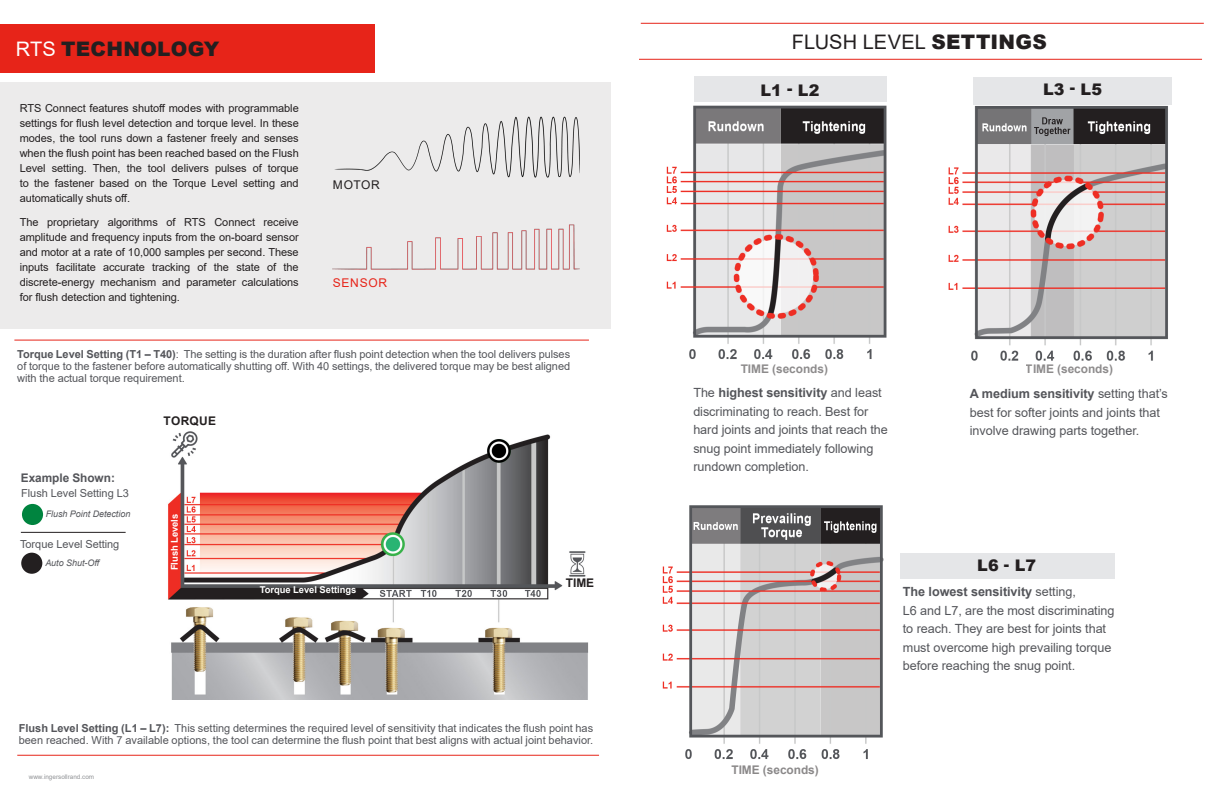
<style>
.page{position:relative;width:1224px;height:792px;background:#fff}
.page>*{position:absolute;margin:0;border:0;box-sizing:border-box;transform-origin:0 0}
.ChartBody{font:20px "Arial";letter-spacing:.005em;color:#231f20}
.ChartBody-2{font:900 20px "Arial";letter-spacing:.01em;color:#231f20}
.t1{font:900 16px "Arial";letter-spacing:.015em;color:#231f20}
.t2{font:12.6px/18.4px "Arial";letter-spacing:-.005em;color:#54555a}
.ChartBody-3{font:12px "Arial";letter-spacing:.065em;color:#e72419}
.ChartBody-4{font:12px "Arial";letter-spacing:.05em;color:#231f20}
.t3{font:700 11.9px "Arial";letter-spacing:-.005em;color:#231f20}
.t4{font:700 11.8px "Arial";letter-spacing:-.005em;color:#54555a}
.t5{font:11px/15px "Arial";letter-spacing:-.005em;color:#231f20;text-align:justify}
.t6{font:11px/12px "Arial";color:#54555a;text-align:justify}
.t7{font:700 9.4px "Arial";letter-spacing:-.005em;color:#fff}
.t8{font:italic 9px "Arial";letter-spacing:-.005em;color:#54555a}
.t9{font:6.4px "Arial";color:#919396}
.s1{font-weight:400;color:#fff}
.s2{font-weight:700}
.s3{font-weight:900}
</style>
<div class="page">
<div style="left:0;top:82px;width:611px;height:246px;background:#ecebeb"></div>
<div style="left:973px;top:78px;width:199px;height:27px;background:#e5e6e8"></div>
<div style="left:900px;top:553px;width:215px;height:26px;background:#e5e6e8"></div>
<hr style="left:14px;top:340px;width:575px;height:1px;background:#e72419">
<div style="left:0;top:24px;width:374px;height:49px;background:#e72419"></div>
<img style="left:666px;top:105px;width:221px;height:254px">
<img style="left:168px;top:431px;width:421px;height:268px">
<div style="left:22px;top:504px;width:21px;height:21px;background:#00843f;border-radius:50%"></div>
<div style="left:21px;top:553px;width:21px;height:21px;background:#231f20;border-radius:50%"></div>
<hr style="left:21px;top:532px;width:105px;height:1px;background:#231f20">
<img style="left:948px;top:105px;width:220px;height:256px">
<img style="left:662px;top:505px;width:222px;height:254px">
<div style="left:694px;top:76px;width:193px;height:26px;background:#e5e6e8"></div>
<hr style="left:639px;top:59px;width:563px;height:1px;background:#e72419">
<hr style="left:641px;top:23px;width:563px;height:1px;background:#e72419">
<hr style="left:17px;top:755px;width:582px;height:1px;background:#e72419">
<img style="left:334px;top:116px;width:246px;height:62px">
<img style="left:332px;top:224px;width:248px;height:46px">
<p class="ChartBody-2" style="left:16px;top:34px;width:205px"><span class="s1">RTS</span> TECHNOLOGY</p>
<p class="t5" style="left:20px;top:101px;width:281px">RTS Connect features shutoff modes with programmable settings for flush level detection and torque level. In these modes, the tool runs down a fastener freely and senses when the flush point has been reached based on the Flush Level setting. Then, the tool delivers pulses of torque to the fastener based on the Torque Level setting and automatically shuts off.</p>
<p class="t5" style="left:20px;top:215px;width:281px">The proprietary algorithms of RTS Connect receive amplitude and frequency inputs from the on-board sensor and motor at a rate of 10,000 samples per second. These inputs facilitate accurate tracking of the state of the discrete-energy mechanism and parameter calculations for flush detection and tightening.</p>
<p class="ChartBody-4" style="left:333px;top:176px;width:49px">MOTOR</p>
<p class="ChartBody-3" style="left:333px;top:275px;width:56px">SENSOR</p>
<p class="t6" style="left:17px;top:348px;width:554px"><span class="s2">Torque Level Setting (T1 – T40)</span>: The setting is the duration after flush point detection when the tool delivers pulses of torque to the fastener before automatically shutting off. With 40 settings, the delivered torque may be best aligned with the actual torque requirement.</p>
<p class="t4" style="left:21px;top:470px;width:96px">Example Shown:</p>
<p class="t6" style="left:21px;top:487px;width:109px">Flush Level Setting L3</p>
<p class="t8" style="left:46px;top:508px;width:86px">Flush Point Detection</p>
<p class="t6" style="left:20px;top:538px;width:101px">Torque Level Setting</p>
<p class="t8" style="left:45px;top:557px;width:56px">Auto Shut-Off</p>
<p class="t3" style="left:164px;top:412px;width:54px">TORQUE</p>
<p class="t7" style="left:168px;top:570px;width:58px;rotate:-90deg">Flush Levels</p>
<p class="t7" style="left:260px;top:584px;width:98px">Torque Level Settings</p>
<p class="t3" style="left:566px;top:575px;width:30px">TIME</p>
<p class="t6" style="left:19px;top:722px;width:576px"><span class="s2">Flush Level Setting (L1 – L7):</span> This setting determines the required level of sensitivity that indicates the flush point has been reached. With 7 available options, the tool can determine the flush point that best aligns with actual joint behavior.</p>
<p class="t9" style="left:29px;top:773px;width:67px">www.ingersollrand.com</p>
<p class="ChartBody" style="left:792px;top:28px;width:257px">FLUSH LEVEL <span class="s3">SETTINGS</span></p>
<p class="t1" style="left:760px;top:78px;width:61px">L1 - L2</p>
<p class="t1" style="left:1043px;top:78px;width:61px">L3 - L5</p>
<p class="t3" style="left:741px;top:361px;width:89px">TIME (seconds)</p>
<p class="t3" style="left:1026px;top:361px;width:89px">TIME (seconds)</p>
<p class="t2" style="left:693px;top:384px;width:196px">The <span class="s2">highest sensitivity</span> and least discriminating to reach. Best for hard joints and joints that reach the snug point immediately following rundown completion.</p>
<p class="t2" style="left:970px;top:384px;width:200px"><span class="s2">A medium sensitivity</span> setting that’s best for softer joints and joints that involve drawing parts together.</p>
<p class="t1" style="left:977px;top:554px;width:61px">L6 - L7</p>
<p class="t3" style="left:732px;top:761px;width:89px">TIME (seconds)</p>
<p class="t2" style="left:903px;top:583px;width:213px"><span class="s2">The lowest sensitivity</span> setting,<br>L6 and L7, are the most discriminating to reach. They are best for joints that must overcome high prevailing torque before reaching the snug point.</p>
</div>
